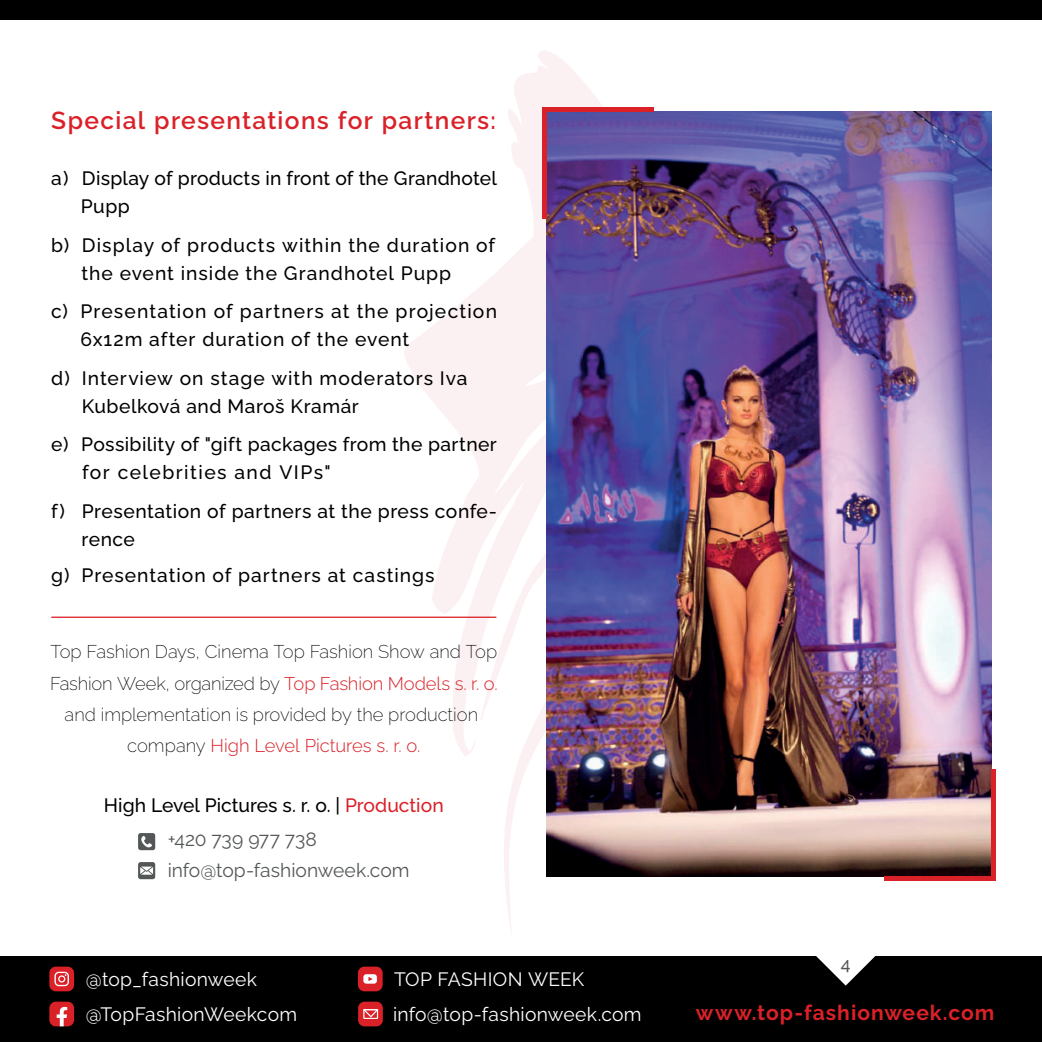
<style>
.page{position:relative;width:1042px;height:1042px;background:#fff}
.page>*{position:absolute;margin:0;border:0;box-sizing:border-box;transform-origin:0 0}
.t1{font:600 24.5px "Raleway";letter-spacing:.055em;color:#da2128}
.t2{font:700 21px "Raleway";letter-spacing:.05em;color:#da2128}
.t3{font:500 19.25px/28px "Raleway";letter-spacing:.04em;color:#000001}
.t4{font:19.25px "Raleway";letter-spacing:.015em;color:#fff}
.t5{font:500 19.25px/28px "Raleway";letter-spacing:.02em;color:#000001}
.t6{font:500 19.25px/28px "Raleway";letter-spacing:.01em;color:#000001}
.t7{font:19.25px/31.5px "Raleway";color:#545758}
.t8{font:500 19.25px "Raleway";color:#000001}
.t9{font:200 18.38px/31.2px "Raleway";color:#000001;text-align:center}
.t10{font:500 17.5px "Raleway";color:#545758}
.s1{font-weight:300;color:#da2128}
.s2{color:#da2128}
</style>
<div class="page">
<div style="left:0;top:0;width:1042px;height:19px;background:#000001"></div>
<div style="left:0;top:956px;width:1042px;height:86px;background:#000001"></div>
<div style="left:358px;top:966px;width:25px;height:25px;background:#da2128;border-radius:6px"></div>
<svg style="left:363px;top:974px;width:14px;height:9px"></svg>
<div style="left:49px;top:966px;width:25px;height:25px;background:#da2128;border-radius:6px"></div>
<svg style="left:54px;top:971px;width:15px;height:15px"></svg>
<svg style="left:49px;top:1001px;width:25px;height:25px"></svg>
<div style="left:358px;top:1001px;width:25px;height:25px;background:#da2128;border-radius:6px"></div>
<svg style="left:363px;top:1009px;width:16px;height:10px"></svg>
<svg style="left:816px;top:956px;width:60px;height:29px"></svg>
<hr style="left:51px;top:616px;width:445px;height:2px;background:#da2128">
<svg style="left:504px;top:756px;width:108px;height:174px"></svg>
<svg style="left:404px;top:50px;width:199px;height:706px"></svg>
<img style="left:546px;top:111px;width:445px;height:765px">
<div style="left:991px;top:769px;width:5px;height:112px;background:#da2128"></div>
<div style="left:884px;top:876px;width:112px;height:5px;background:#da2128"></div>
<hr style="left:542px;top:107px;width:4px;height:112px;background:#da2128">
<div style="left:542px;top:107px;width:112px;height:5px;background:#da2128"></div>
<div style="left:138px;top:833px;width:17px;height:17px;background:#545758;border-radius:3px"></div>
<svg style="left:141px;top:836px;width:11px;height:11px"></svg>
<div style="left:138px;top:862px;width:17px;height:17px;background:#545758;border-radius:3px"></div>
<svg style="left:140px;top:866px;width:13px;height:8px"></svg>
<p class="t1" style="left:51px;top:101px;width:446px">Special presentations for partners:</p>
<p class="t6" style="left:81px;top:162px;width:417px;text-indent:-30px">a) Display of products in front of the Grandhotel<br>Pupp</p>
<p class="t3" style="left:81px;top:229px;width:416px;text-indent:-30px">b) Display of products within the duration of the event inside the Grandhotel Pupp</p>
<p class="t3" style="left:80px;top:295px;width:418px;text-indent:-29px">c) Presentation of partners at the projection<br>6x12m after duration of the event</p>
<p class="t3" style="left:82px;top:362px;width:387px;text-indent:-31px">d) Interview on stage with moderators Iva<br>Kubelková and Maroš Kramár</p>
<p class="t5" style="left:82px;top:428px;width:416px;text-indent:-31px">e) Possibility of "gift packages from the partner for celebrities and VIPs"</p>
<p class="t3" style="left:82px;top:495px;width:417px;text-indent:-30px">f) Presentation of partners at the press confe&shy;rence</p>
<p class="t3" style="left:51px;top:559px;width:385px">g) Presentation of partners at castings</p>
<p class="t9" style="left:50px;top:634px;width:449px">Top Fashion Days, Cinema Top Fashion Show and Top Fashion Week, organized by <span class="s1">Top Fashion Models s. r. o. </span>and implementation is provided by the production company <span class="s1">High Level Pictures s. r. o.</span></p>
<p class="t8" style="left:104px;top:790px;width:341px">High Level Pictures s. r. o. | <span class="s2">Production</span></p>
<p class="t7" style="left:168px;top:821px;width:243px">+420 739 977 738 info@top-fashionweek.com</p>
<p class="t4" style="left:86px;top:964px;width:173px">@top_fashionweek</p>
<p class="t4" style="left:394px;top:964px;width:191px">TOP FASHION WEEK</p>
<p class="t4" style="left:86px;top:999px;width:213px">@TopFashionWeekcom</p>
<p class="t4" style="left:393px;top:999px;width:250px">info@top-fashionweek.com</p>
<p class="t10" style="left:841px;top:950px;width:11px">4</p>
<p class="t2" style="left:696px;top:996px;width:300px">www.top-fashionweek.com</p>
</div>
